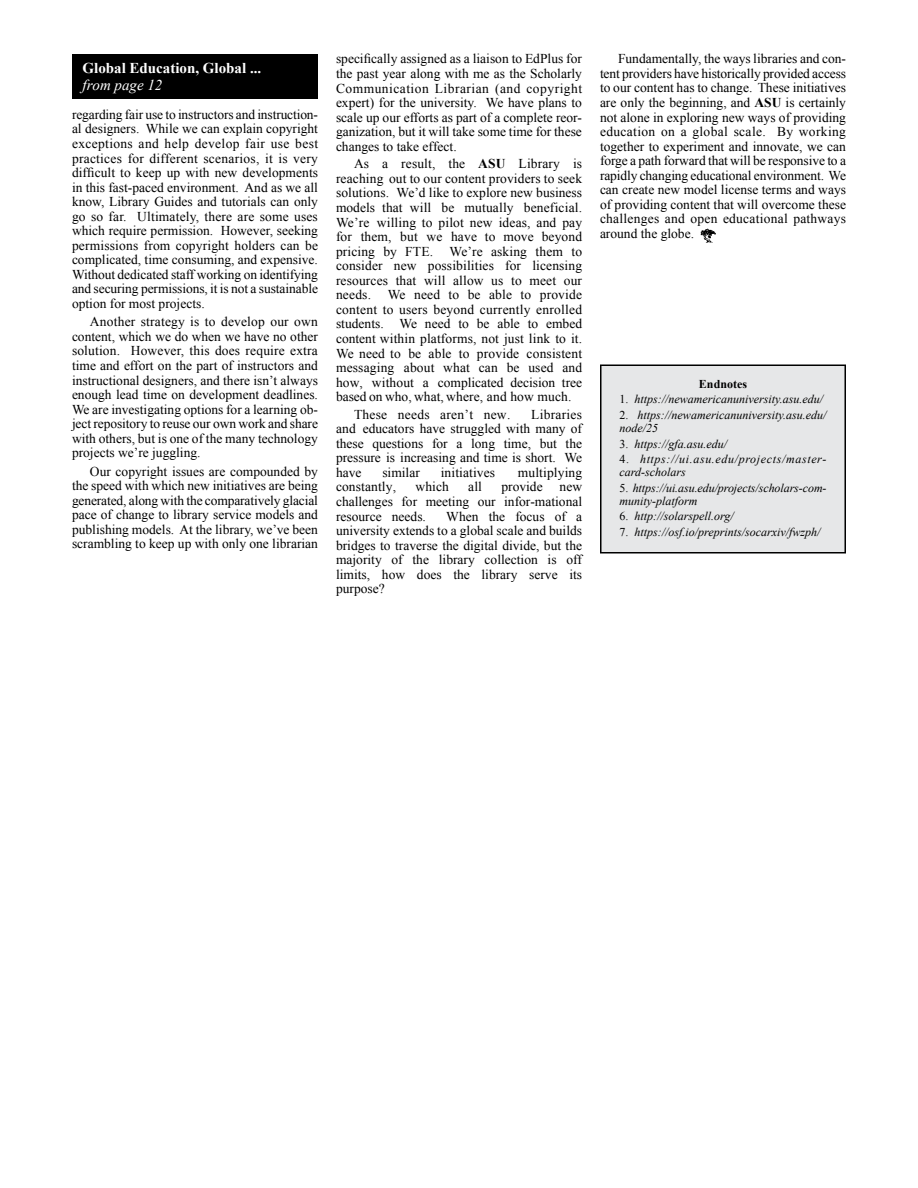
<style>
.page{position:relative;width:918px;height:1188px;background:#fff}
.page>*{position:absolute;margin:0;border:0;box-sizing:border-box;transform-origin:0 0}
.t1{font:700 15px "Times New Roman";color:#fff}
.t2{font:italic 15px "Times New Roman";color:#fff}
.t3{font:13.5px/14.5px "Times New Roman";color:#000;text-align:justify}
.t4{font:13.5px "Times New Roman";letter-spacing:.02em;color:#000}
.t5{font:italic 12px/12.8px "Times New Roman";color:#000}
.t6{font:italic 12px/12.8px "Times New Roman";letter-spacing:.055em;color:#000}
.t7{font:700 12px "Times New Roman";color:#000}
.s1{font-weight:700}
.s2{font-style:normal}
</style>
<div class="page">
<div style="left:601px;top:365px;width:244px;height:188px;background:#e6e7e8"></div>
<div style="left:600px;top:364px;width:246px;height:190px;border:2px solid #000"></div>
<div style="left:73px;top:55px;width:244px;height:43px;background:#000"></div>
<div style="left:72px;top:54px;width:246px;height:45px;border:2px solid #000"></div>
<img style="left:701px;top:228px;width:14px;height:14px">
<p class="t1" style="left:82px;top:58px;width:180px">Global Education, Global ...</p>
<p class="t2" style="left:82px;top:75px;width:81px">from page 12</p>
<p class="t3" style="left:72px;top:107px;width:248px">regarding fair use to instructors and instruction&shy;al designers. While we can explain copyright exceptions and help develop fair use best practices for different scenarios, it is very difficult to keep up with new developments in this fast-paced environment. And as we all know, Library Guides and tutorials can only go so far. Ultimately, there are some uses which require permission. However, seeking permissions from copyright holders can be complicated, time consuming, and expensive.<br>Without dedicated staff working on identifying and securing permissions, it is not a sustainable option for most projects.</p>
<p class="t3" style="left:72px;top:314px;width:248px;text-indent:18px">Another strategy is to develop our own content, which we do when we have no other solution. However, this does require extra time and effort on the part of instructors and instructional designers, and there isn’t always enough lead time on development deadlines.<br>We are investigating options for a learning ob&shy;ject repository to reuse our own work and share with others, but is one of the many technology projects we’re juggling.</p>
<p class="t3" style="left:72px;top:464px;width:248px;text-indent:18px">Our copyright issues are compounded by the speed with which new initiatives are being generated, along with the comparatively glacial pace of change to library service models and publishing models. At the library, we’ve been scrambling to keep up with only one librarian</p>
<p class="t3" style="left:336px;top:51px;width:248px">specifically assigned as a liaison to EdPlus for the past year along with me as the Scholarly Communication Librarian (and copyright expert) for the university. We have plans to scale up our efforts as part of a complete reor&shy;ganization, but it will take some time for these changes to take effect.</p>
<p class="t3" style="left:336px;top:156px;width:248px;text-indent:18px">As a result, the <span class="s1">ASU</span> Library is reaching out to our content providers to seek solutions. We’d like to explore new business models that will be mutually beneficial.<br>We’re willing to pilot new ideas, and pay for them, but we have to move beyond pricing by FTE. We’re asking them to consider new possibilities for licensing resources that will allow us to meet our needs. We need to be able to provide content to users beyond currently enrolled students. We need to be able to embed content within platforms, not just link to it.<br>We need to be able to provide consistent messaging about what can be used and how, without a complicated decision tree based on who, what, where, and how much.</p>
<p class="t4" style="left:354px;top:405px;width:158px">These needs aren’t new.</p>
<p class="t3" style="left:336px;top:407px;width:248px;text-indent:195px">Libraries and educators have struggled with many of these questions for a long time, but the pressure is increasing and time is short. We have</p>
<p class="t3" style="left:382px;top:465px;width:39px">similar</p>
<p class="t3" style="left:441px;top:465px;width:56px">initiatives</p>
<p class="t3" style="left:518px;top:465px;width:66px">multiplying</p>
<p class="t3" style="left:336px;top:479px;width:62px">constantly,</p>
<p class="t3" style="left:415px;top:479px;width:35px">which</p>
<p class="t3" style="left:468px;top:479px;width:15px">all</p>
<p class="t3" style="left:501px;top:479px;width:43px">provide</p>
<p class="t3" style="left:336px;top:479px;width:248px;text-indent:224px">new challenges for meeting our infor-mational resource needs.</p>
<p class="t3" style="left:336px;top:509px;width:248px;text-indent:110px">When the focus of a university extends to a global scale and builds bridges to traverse the digital divide, but the majority of the library collection is off limits, how does the library serve its purpose?</p>
<p class="t3" style="left:600px;top:51px;width:248px;text-indent:18px">Fundamentally, the ways libraries and con&shy;tent providers have historically provided access to our content has to change. These initiatives are only the beginning, and <span class="s1">ASU</span> is certainly not alone in exploring new ways of providing education on a global scale. By working together to experiment and innovate, we can forge a path forward that will be responsive to a rapidly changing educational environment. We can create new model license terms and ways of providing content that will overcome these challenges and open educational pathways around the globe.</p>
<p class="t7" style="left:699px;top:375px;width:50px">Endnotes</p>
<p class="t5" style="left:620px;top:393px;width:205px"><span class="s2">1.</span> https://newamericanuniversity.asu.edu/</p>
<p class="t5" style="left:620px;top:408px;width:209px"><span class="s2">2.</span> https://newamericanuniversity.asu.edu/ node/25</p>
<p class="t5" style="left:620px;top:437px;width:109px"><span class="s2">3.</span> https://gfa.asu.edu/</p>
<p class="t6" style="left:620px;top:453px;width:209px"><span class="s2">4.</span> https://ui.asu.edu/projects/master&shy;card-scholars</p>
<p class="t5" style="left:620px;top:481px;width:209px"><span class="s2">5.</span> https://ui.asu.edu/projects/scholars-com&shy;munity-platform</p>
<p class="t5" style="left:620px;top:510px;width:116px"><span class="s2">6.</span> http://solarspell.org/</p>
<p class="t5" style="left:620px;top:525px;width:202px"><span class="s2">7.</span> https://osf.io/preprints/socarxiv/fwzph/</p>
</div>
